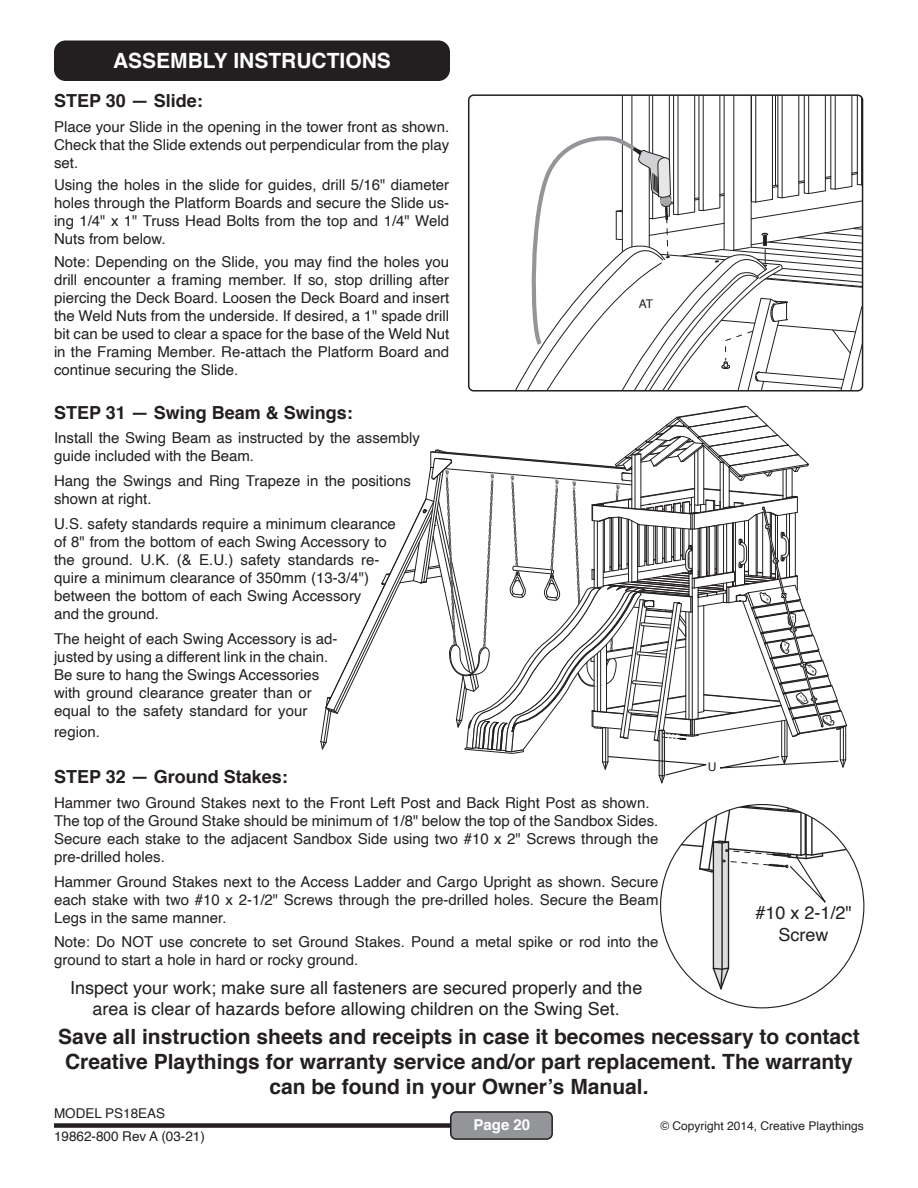
<style>
.page{position:relative;width:918px;height:1188px;background:#fff}
.page>*{position:absolute;margin:0;border:0;box-sizing:border-box;transform-origin:0 0}
.t1{font:700 21px/25.2px "Helvetica";color:#231f20;text-align:center}
.t2{font:700 21px "Helvetica";color:#fff}
.t3{font:18px/21.6px "Helvetica";color:#231f20;text-align:center}
.t4{font:700 18px "Helvetica";color:#231f20}
.t5{font:15px/18px "Helvetica";color:#231f20}
.t6{font:700 15px "Helvetica";color:#fff}
.t7{font:13.5px/23.7px "Helvetica";color:#231f20}
.t8{font:12px "Helvetica";color:#231f20}
</style>
<div class="page">
<div style="left:55px;top:41px;width:394px;height:39px;background:#231f20;border-radius:11px"></div>
<div style="left:54px;top:40px;width:396px;height:41px;border:2px solid #231f20;border-radius:11px"></div>
<div style="left:54px;top:1123px;width:418px;height:5px;background:#231f20"></div>
<div style="left:451px;top:1112px;width:101px;height:27px;background:#939598;border-radius:5px"></div>
<div style="left:450px;top:1111px;width:103px;height:29px;border:2px solid #231f20;border-radius:5px"></div>
<hr style="left:857px;top:95px;width:1px;height:90px;background:#231f20">
<hr style="left:835px;top:95px;width:1px;height:94px;background:#231f20">
<hr style="left:830px;top:95px;width:1px;height:94px;background:#231f20">
<hr style="left:852px;top:95px;width:1px;height:91px;background:#231f20">
<hr style="left:808px;top:95px;width:1px;height:99px;background:#231f20">
<hr style="left:804px;top:95px;width:1px;height:98px;background:#231f20">
<hr style="left:825px;top:95px;width:1px;height:96px;background:#231f20">
<hr style="left:775px;top:95px;width:1px;height:90px;background:#231f20">
<hr style="left:782px;top:95px;width:1px;height:103px;background:#231f20">
<hr style="left:778px;top:95px;width:1px;height:102px;background:#231f20">
<hr style="left:798px;top:95px;width:1px;height:100px;background:#231f20">
<hr style="left:755px;top:95px;width:1px;height:107px;background:#231f20">
<hr style="left:772px;top:95px;width:1px;height:104px;background:#231f20">
<hr style="left:724px;top:95px;width:1px;height:155px;background:#231f20">
<hr style="left:733px;top:95px;width:1px;height:155px;background:#231f20">
<hr style="left:751px;top:95px;width:1px;height:153px;background:#231f20">
<hr style="left:703px;top:95px;width:1px;height:116px;background:#231f20">
<hr style="left:699px;top:95px;width:1px;height:115px;background:#231f20">
<hr style="left:720px;top:95px;width:1px;height:113px;background:#231f20">
<hr style="left:678px;top:95px;width:1px;height:120px;background:#231f20">
<hr style="left:673px;top:95px;width:1px;height:119px;background:#231f20">
<hr style="left:694px;top:95px;width:1px;height:117px;background:#231f20">
<hr style="left:649px;top:95px;width:1px;height:169px;background:#231f20">
<hr style="left:632px;top:95px;width:1px;height:172px;background:#231f20">
<hr style="left:622px;top:95px;width:1px;height:171px;background:#231f20">
<hr style="left:652px;top:95px;width:1px;height:124px;background:#231f20">
<hr style="left:669px;top:95px;width:1px;height:121px;background:#231f20">
<svg style="left:515px;top:134px;width:348px;height:256px"></svg>
<div style="left:468px;top:94px;width:395px;height:298px;border:2px solid #231f20;border-radius:5px"></div>
<svg style="left:661px;top:805px;width:203px;height:187px"></svg>
<svg style="left:320px;top:406px;width:527px;height:378px"></svg>
<h1 class="t2" style="left:113px;top:44px;width:279px">ASSEMBLY INSTRUCTIONS</h1>
<p class="t4" style="left:54px;top:86px;width:150px">STEP 30 — Slide:</p>
<p class="t5" style="left:54px;top:118px;width:397px;text-align:justify">Place your Slide in the opening in the tower front as shown.<br>Check that the Slide extends out perpendicular from the play set.</p>
<p class="t5" style="left:54px;top:177px;width:397px;text-align:justify">Using the holes in the slide for guides, drill 5/16" diameter holes through the Platform Boards and secure the Slide us&shy;ing 1/4" x 1" Truss Head Bolts from the top and 1/4" Weld Nuts from below.</p>
<p class="t5" style="left:54px;top:253px;width:397px;text-align:justify">Note: Depending on the Slide, you may find the holes you drill encounter a framing member. If so, stop drilling after piercing the Deck Board. Loosen the Deck Board and insert the Weld Nuts from the underside. If desired, a 1" spade drill bit can be used to clear a space for the base of the Weld Nut in the Framing Member. Re-attach the Platform Board and continue securing the Slide.</p>
<p class="t4" style="left:54px;top:398px;width:300px">STEP 31 — Swing Beam &amp; Swings:</p>
<p class="t5" style="left:54px;top:429px;width:367px">Install the Swing Beam as instructed by the assembly guide included with the Beam.</p>
<p class="t5" style="left:54px;top:472px;width:358px">Hang the Swings and Ring Trapeze in the positions shown at right.</p>
<p class="t5" style="left:54px;top:515px;width:343px">U.S. safety standards require a minimum clearance of 8" from the bottom of each Swing Accessory to the ground. U.K. (&amp; E.U.) safety standards re&shy;quire a minimum clearance of 350mm (13-3/4") between the bottom of each Swing Accessory<br>and the ground.</p>
<p class="t5" style="left:54px;top:630px;width:285px">The height of each Swing Accessory is ad&shy;justed by using a different link in the chain.<br>Be sure to hang the Swings Accessories with ground clearance greater than or equal to the safety standard for your</p>
<p class="t5" style="left:54px;top:723px;width:47px">region.</p>
<p class="t8" style="left:639px;top:294px;width:16px">AT</p>
<p class="t4" style="left:54px;top:762px;width:235px">STEP 32 — Ground Stakes:</p>
<p class="t5" style="left:54px;top:794px;width:606px">Hammer two Ground Stakes next to the Front Left Post and Back Right Post as shown.<br>The top of the Ground Stake should be minimum of 1/8" below the top of the Sandbox Sides.<br>Secure each stake to the adjacent Sandbox Side using two #10 x 2" Screws through the pre-drilled holes.</p>
<p class="t5" style="left:54px;top:873px;width:606px;text-align:justify">Hammer Ground Stakes next to the Access Ladder and Cargo Upright as shown. Secure each stake with two #10 x 2-1/2" Screws through the pre-drilled holes. Secure the Beam Legs in the same manner.</p>
<p class="t5" style="left:54px;top:933px;width:606px">Note: Do NOT use concrete to set Ground Stakes. Pound a metal spike or rod into the ground to start a hole in hard or rocky ground.</p>
<p class="t3" style="left:70px;top:977px;width:574px">Inspect your work; make sure all fasteners are secured properly and the area is clear of hazards before allowing children on the Swing Set.</p>
<p class="t8" style="left:708px;top:758px;width:10px">U</p>
<p class="t3" style="left:755px;top:903px;width:98px">#10 x 2-1/2"<br>Screw</p>
<h1 class="t1" style="left:58px;top:1024px;width:803px">Save all instruction sheets and receipts in case it becomes necessary to contact<br>Creative Playthings for warranty service and/or part replacement. The warranty can be found in your Owner’s Manual.</h1>
<p class="t7" style="left:54px;top:1101px;width:152px">MODEL PS18EAS<br>19862-800 Rev A (03-21)</p>
<p class="t6" style="left:474px;top:1113px;width:58px">Page 20</p>
<p class="t8" style="left:660px;top:1117px;width:205px">© Copyright 2014, Creative Playthings</p>
</div>
